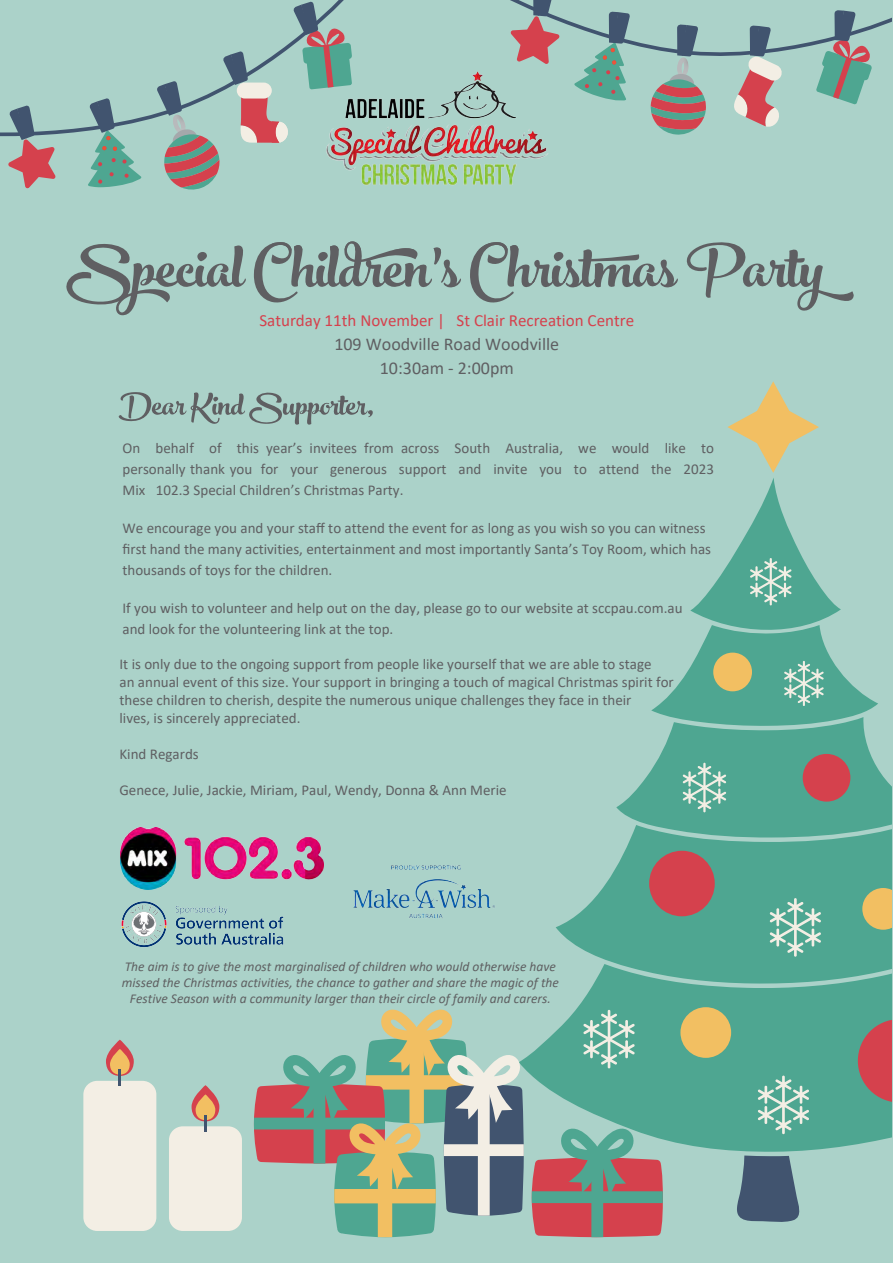
<style>
.page{position:relative;width:893px;height:1263px;background:#fff}
.page>*{position:absolute;margin:0;border:0;box-sizing:border-box;transform-origin:0 0}
.t1{font:18px/24.5px "Calibri";color:#5f5f62;text-align:center}
.t2{font:16.95px "Calibri";color:#d5414d}
.t3{font:15px/21px "Calibri";color:#5f5f62}
.t4{font:italic 13.5px/16.2px "Calibri";color:#5f6062;text-align:center}
</style>
<div class="page">
<div style="left:0;top:0;width:892px;height:1263px;background:#abd2c9"></div>
<svg style="left:66px;top:242px;width:788px;height:74px"></svg>
<svg style="left:118px;top:392px;width:255px;height:33px"></svg>
<svg style="left:737px;top:1156px;width:63px;height:66px;background:#51677d"></svg>
<svg style="left:556px;top:838px;width:335px;height:119px;fill:#4ea691"></svg>
<svg style="left:524px;top:957px;width:367px;height:195px;fill:#4ea691"></svg>
<svg style="left:862px;top:888px;width:29px;height:42px"></svg>
<div style="left:680px;top:1007px;width:51px;height:51px;background:#f2bf62;border-radius:50%"></div>
<svg style="left:857px;top:1019px;width:34px;height:84px;background:#ad5e60"></svg>
<div style="left:649px;top:851px;width:65px;height:65px;background:#d5414d;border-radius:50%"></div>
<svg style="left:616px;top:381px;width:275px;height:457px"></svg>
<svg style="left:769px;top:898px;width:52px;height:59px;background:#7ebaa9"></svg>
<svg style="left:757px;top:1076px;width:52px;height:58px;background:#7ebba9"></svg>
<svg style="left:583px;top:1010px;width:51px;height:58px;background:#7fbba9"></svg>
<svg style="left:531px;top:1126px;width:131px;height:111px"></svg>
<svg style="left:254px;top:1009px;width:270px;height:228px"></svg>
<div style="left:83px;top:1081px;width:73px;height:150px;background:#f3eee4;border-radius:14px"></div>
<svg style="left:106px;top:1040px;width:28px;height:46px"></svg>
<div style="left:169px;top:1126px;width:73px;height:105px;background:#f3eee4;border-radius:14px"></div>
<svg style="left:191px;top:1085px;width:28px;height:36px"></svg>
<hr style="left:204px;top:1115px;width:3px;height:16px;background:#41546f">
<svg style="left:0;top:0;width:344px;height:137px"></svg>
<svg style="left:88px;top:98px;width:53px;height:89px"></svg>
<svg style="left:8px;top:105px;width:48px;height:83px"></svg>
<svg style="left:510px;top:0;width:381px;height:135px"></svg>
<img style="left:272px;top:241px;width:318px;height:9px">
<svg style="left:156px;top:1px;width:188px;height:189px"></svg>
<img style="left:279px;top:122px;width:12px;height:21px">
<img style="left:272px;top:121px;width:7px;height:22px">
<img style="left:353px;top:865px;width:142px;height:53px">
<img style="left:120px;top:827px;width:203px;height:62px">
<img style="left:307px;top:35px;width:263px;height:155px">
<img style="left:122px;top:901px;width:161px;height:46px">
<p class="t2" style="left:259px;top:308px;width:376px">Saturday 11th November | St Clair Recreation Centre</p>
<p class="t1" style="left:334px;top:331px;width:226px">109 Woodville Road Woodville<br>10:30am - 2:00pm</p>
<p class="t3" style="left:122px;top:437px;width:593px;text-align:justify">On behalf of this year’s invitees from across South Australia, we would like to personally thank you for your generous support and invite you to attend the 2023<br>Mix 102.3 Special Children’s Christmas Party.</p>
<p class="t3" style="left:122px;top:517px;width:590px">We encourage you and your staff to attend the event for as long as you wish so you can witness first hand the many activities, entertainment and most importantly Santa’s Toy Room, which has thousands of toys for the children.</p>
<p class="t3" style="left:122px;top:597px;width:561px">If you wish to volunteer and help out on the day, please go to our website at sccpau.com.au and look for the volunteering link at the top.</p>
<p class="t3" style="left:119px;top:655px;width:556px;line-height:18px">It is only due to the ongoing support from people like yourself that we are able to stage<br>an annual event of this size. Your support in bringing a touch of magical Christmas spirit for these children to cherish, despite the numerous unique challenges they face in their<br>lives, is sincerely appreciated.</p>
<p class="t3" style="left:119px;top:743px;width:81px">Kind Regards</p>
<p class="t3" style="left:119px;top:779px;width:389px">Genece, Julie, Jackie, Miriam, Paul, Wendy, Donna &amp; Ann Merie</p>
<p class="t4" style="left:122px;top:957px;width:439px">The aim is to give the most marginalised of children who would otherwise have missed the Christmas activities, the chance to gather and share the magic of the<br>Festive Season with a community larger than their circle of family and carers.</p>
</div>
